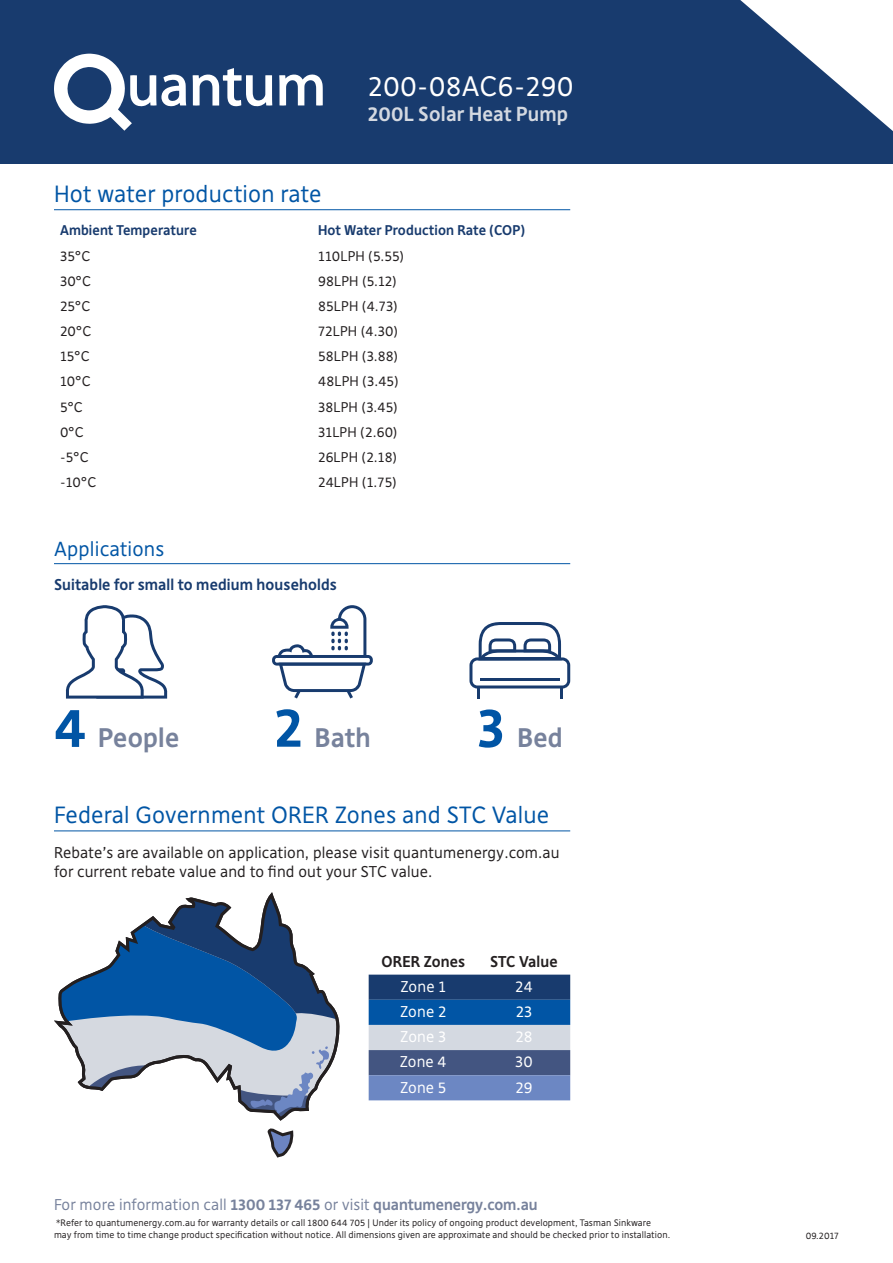
<style>
.page{position:relative;width:893px;height:1263px;background:#fff}
.page>*{position:absolute;margin:0;border:0;box-sizing:border-box;transform-origin:0 0}
.Headings{font:27px "Deja Rip";letter-spacing:.01em;color:#fff}
.Headings-2{font:700 25.8px "Deja Rip";letter-spacing:.01em;color:#77829c}
.Body_Headings{font:22.5px "Deja Rip";letter-spacing:.01em;color:#0155a5}
.Sub_Heading{font:700 19.5px "Deja Rip";letter-spacing:.01em;color:#d4d9e1}
.Headings-3{font:19.5px "Deja Rip";letter-spacing:.01em;color:#0155a5}
.Body_Text{font:15px/19.5px "Deja Rip";letter-spacing:.01em;color:#231f20}
.t1{font:700 15px "Deja Rip";color:#77829c}
.Body_Text-2{font:15px "Deja Rip";letter-spacing:.01em;color:#fff}
.Bold_Body_Text{font:700 15px "Deja Rip";letter-spacing:.01em;color:#183b6e}
.Body_Text-3{font:700 15px "Deja Rip";letter-spacing:.01em;color:#231f20}
.Body_Text-4{font:13.5px "Deja Rip";letter-spacing:.01em;color:#231f20}
.Bold_Body_Text-2{font:700 13.5px "Deja Rip";letter-spacing:.01em;color:#183b6e}
.t2{font:9px/12px "Deja Rip";letter-spacing:.01em;color:#231f20}
.s1{font-size:53.1px;color:#0155a5}
.s2{font-weight:400}
</style>
<div class="page">
<div style="left:0;top:0;width:893px;height:163px;background:#183b6e"></div>
<svg style="left:740px;top:0;width:153px;height:131px"></svg>
<svg style="left:279px;top:74px;width:44px;height:32px"></svg>
<svg style="left:54px;top:54px;width:132px;height:77px"></svg>
<svg style="left:193px;top:68px;width:79px;height:38px"></svg>
<hr style="left:54px;top:209px;width:516px;height:1px;background:#0155a5">
<hr style="left:54px;top:563px;width:516px;height:1px;background:#0155a5">
<svg style="left:272px;top:605px;width:101px;height:93px"></svg>
<svg style="left:469px;top:622px;width:101px;height:76px"></svg>
<svg style="left:66px;top:605px;width:101px;height:94px"></svg>
<svg style="left:268px;top:1128px;width:26px;height:29px"></svg>
<svg style="left:54px;top:892px;width:285px;height:229px"></svg>
<hr style="left:54px;top:830px;width:516px;height:1px;background:#0155a5">
<svg style="left:369px;top:975px;width:201px;height:125px;background:#5374a5"></svg>
<p class="Body_Headings" style="left:54px;top:180px;width:269px">Hot water production rate</p>
<p class="Headings" style="left:368px;top:69px;width:207px">200-08AC6-290</p>
<p class="Sub_Heading" style="left:368px;top:102px;width:202px">200L Solar Heat Pump</p>
<p class="Bold_Body_Text-2" style="left:60px;top:222px;width:138px">Ambient Temperature</p>
<p class="Bold_Body_Text-2" style="left:318px;top:222px;width:209px">Hot Water Production Rate (COP)</p>
<p class="Body_Text-4" style="left:60px;top:247px;width:32px">35°C</p>
<p class="Body_Text-4" style="left:318px;top:247px;width:88px">110LPH (5.55)</p>
<p class="Body_Text-4" style="left:60px;top:273px;width:33px">30°C</p>
<p class="Body_Text-4" style="left:318px;top:273px;width:80px">98LPH (5.12)</p>
<p class="Body_Text-4" style="left:60px;top:298px;width:32px">25°C</p>
<p class="Body_Text-4" style="left:318px;top:298px;width:81px">85LPH (4.73)</p>
<p class="Body_Text-4" style="left:60px;top:323px;width:33px">20°C</p>
<p class="Body_Text-4" style="left:318px;top:323px;width:82px">72LPH (4.30)</p>
<p class="Body_Text-4" style="left:60px;top:348px;width:31px">15°C</p>
<p class="Body_Text-4" style="left:318px;top:348px;width:82px">58LPH (3.88)</p>
<p class="Body_Text-4" style="left:60px;top:373px;width:32px">10°C</p>
<p class="Body_Text-4" style="left:318px;top:373px;width:82px">48LPH (3.45)</p>
<p class="Body_Text-4" style="left:60px;top:398px;width:24px">5°C</p>
<p class="Body_Text-4" style="left:318px;top:398px;width:81px">38LPH (3.45)</p>
<p class="Body_Text-4" style="left:60px;top:423px;width:25px">0°C</p>
<p class="Body_Text-4" style="left:318px;top:423px;width:81px">31LPH (2.60)</p>
<p class="Body_Text-4" style="left:60px;top:449px;width:30px">-5°C</p>
<p class="Body_Text-4" style="left:318px;top:449px;width:81px">26LPH (2.18)</p>
<p class="Body_Text-4" style="left:60px;top:474px;width:38px">-10°C</p>
<p class="Body_Text-4" style="left:318px;top:474px;width:80px">24LPH (1.75)</p>
<p class="Headings-3" style="left:54px;top:537px;width:112px">Applications</p>
<p class="Bold_Body_Text" style="left:54px;top:576px;width:284px">Suitable for small to medium households</p>
<p class="Headings-2" style="left:54px;top:722px;width:127px"><span class="s1">4</span> People</p>
<p class="Headings-2" style="left:274px;top:721px;width:98px"><span class="s1">2</span> Bath</p>
<p class="Headings-2" style="left:477px;top:722px;width:87px"><span class="s1">3</span> Bed</p>
<p class="Body_Headings" style="left:54px;top:801px;width:497px">Federal Government ORER Zones and STC Value</p>
<p class="Body_Text" style="left:54px;top:843px;width:507px">Rebate’s are available on application, please visit quantumenergy.com.au for current rebate value and to find out your STC value.</p>
<p class="Body_Text-3" style="left:381px;top:952px;width:85px">ORER Zones</p>
<p class="Body_Text-3" style="left:490px;top:952px;width:69px">STC Value</p>
<p class="Body_Text-2" style="left:400px;top:977px;width:47px">Zone 1</p>
<p class="Body_Text-2" style="left:515px;top:977px;width:19px">24</p>
<p class="Body_Text-2" style="left:400px;top:1002px;width:48px">Zone 2</p>
<p class="Body_Text-2" style="left:516px;top:1002px;width:18px">23</p>
<p class="Body_Text-2" style="left:400px;top:1028px;width:47px">Zone 3</p>
<p class="Body_Text-2" style="left:515px;top:1028px;width:19px">28</p>
<p class="Body_Text-2" style="left:400px;top:1053px;width:48px">Zone 4</p>
<p class="Body_Text-2" style="left:515px;top:1053px;width:19px">30</p>
<p class="Body_Text-2" style="left:400px;top:1078px;width:48px">Zone 5</p>
<p class="Body_Text-2" style="left:515px;top:1078px;width:19px">29</p>
<h3 class="t1" style="left:54px;top:1195px;width:485px"><span class="s2">For more information call</span> 1300 137 465 <span class="s2">or visit</span> quantumenergy.com.au</h3>
<p class="t2" style="left:54px;top:1217px;width:618px">*Refer to quantumenergy.com.au for warranty details or call 1800 644 705 | Under its policy of ongoing product development, Tasman Sinkware<br>may from time to time change product specification without notice. All dimensions given are approximate and should be checked prior to installation.</p>
<p class="t2" style="left:806px;top:1230px;width:35px">09.2017</p>
</div>
